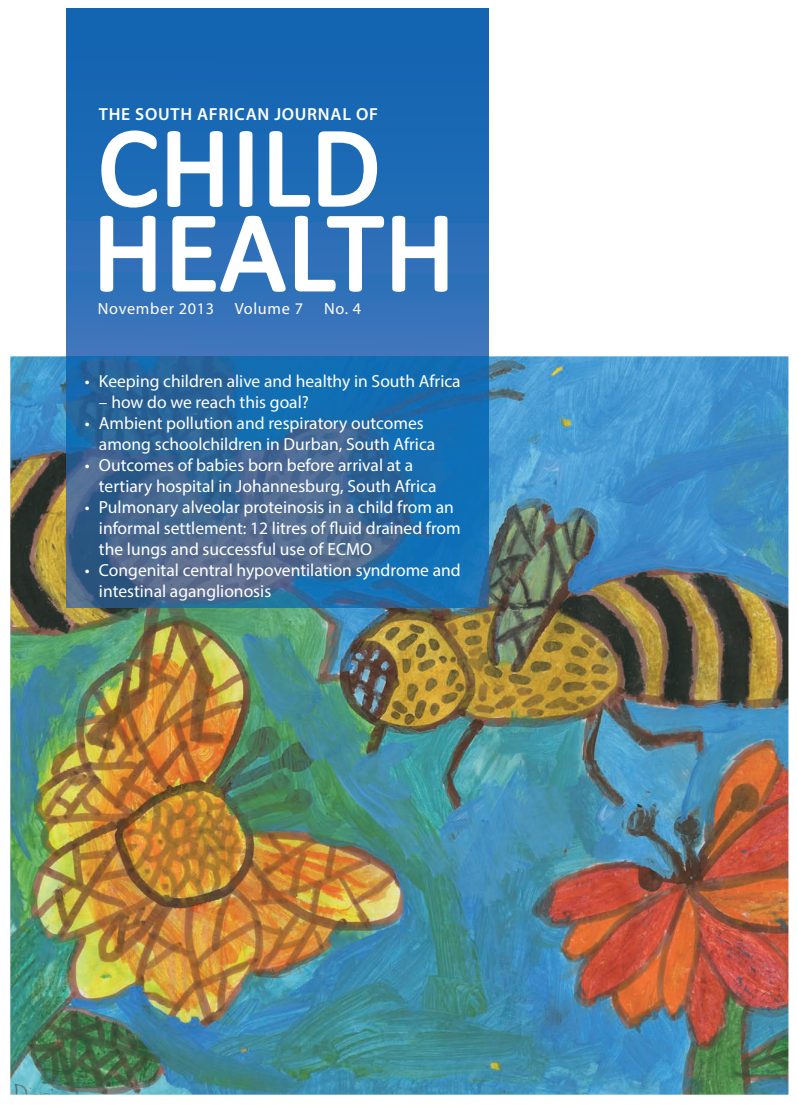
<style>
.page{position:relative;width:797px;height:1105px;background:#fff}
.page>*{position:absolute;margin:0;border:0;box-sizing:border-box;transform-origin:0 0}
.t1{font:113.88px/84.8px "Calibri";letter-spacing:.01em;color:#fff}
.t2{font:17.5px/21px "Myriad Pro";color:#fff}
.t3{font:600 17.5px "Myriad Pro";letter-spacing:.04em;color:#fff}
.t4{font:16.25px "Myriad Pro";letter-spacing:.04em;color:#fff}
</style>
<div class="page">
<img style="left:10px;top:356px;width:778px;height:739px">
<div style="left:66px;top:9px;width:423px;height:347px;background:linear-gradient(to bottom,#0c62b0,#3a75bb)"></div>
<img style="left:66px;top:356px;width:423px;height:252px">
<svg style="left:97px;top:128px;width:353px;height:166px;background:#4d88c4"></svg>
<svg style="left:329px;top:521px;width:8px;height:13px"></svg>
<p class="t3" style="left:99px;top:103px;width:280px">THE SOUTH AFRICAN JOURNAL OF</p>
<h1 class="t1" style="left:92px;top:125px;width:364px">CHILD<br>HEALTH</h1>
<p class="t4" style="left:98px;top:298px;width:118px">November 2013</p>
<p class="t4" style="left:235px;top:298px;width:70px">Volume 7</p>
<p class="t4" style="left:324px;top:298px;width:38px">No. 4</p>
<p class="t2" style="left:85px;top:370px;width:377px">• Keeping children alive and healthy in South Africa</p>
<p class="t2" style="left:99px;top:391px;width:211px">– how do we reach this goal?</p>
<p class="t2" style="left:99px;top:412px;width:338px;text-indent:-14px">• Ambient pollution and respiratory outcomes among schoolchildren in Durban, South Africa</p>
<p class="t2" style="left:99px;top:454px;width:339px;text-indent:-14px">• Outcomes of babies born before arrival at a tertiary hospital in Johannesburg, South Africa</p>
<p class="t2" style="left:99px;top:496px;width:363px;text-indent:-14px">• Pulmonary alveolar proteinosis in a child from an informal settlement: 12 litres of uid drained from the lungs and successful use of ECMO</p>
<p class="t2" style="left:99px;top:559px;width:363px;text-indent:-14px">• Congenital central hypoventilation syndrome and intestinal aganglionosis</p>
</div>
